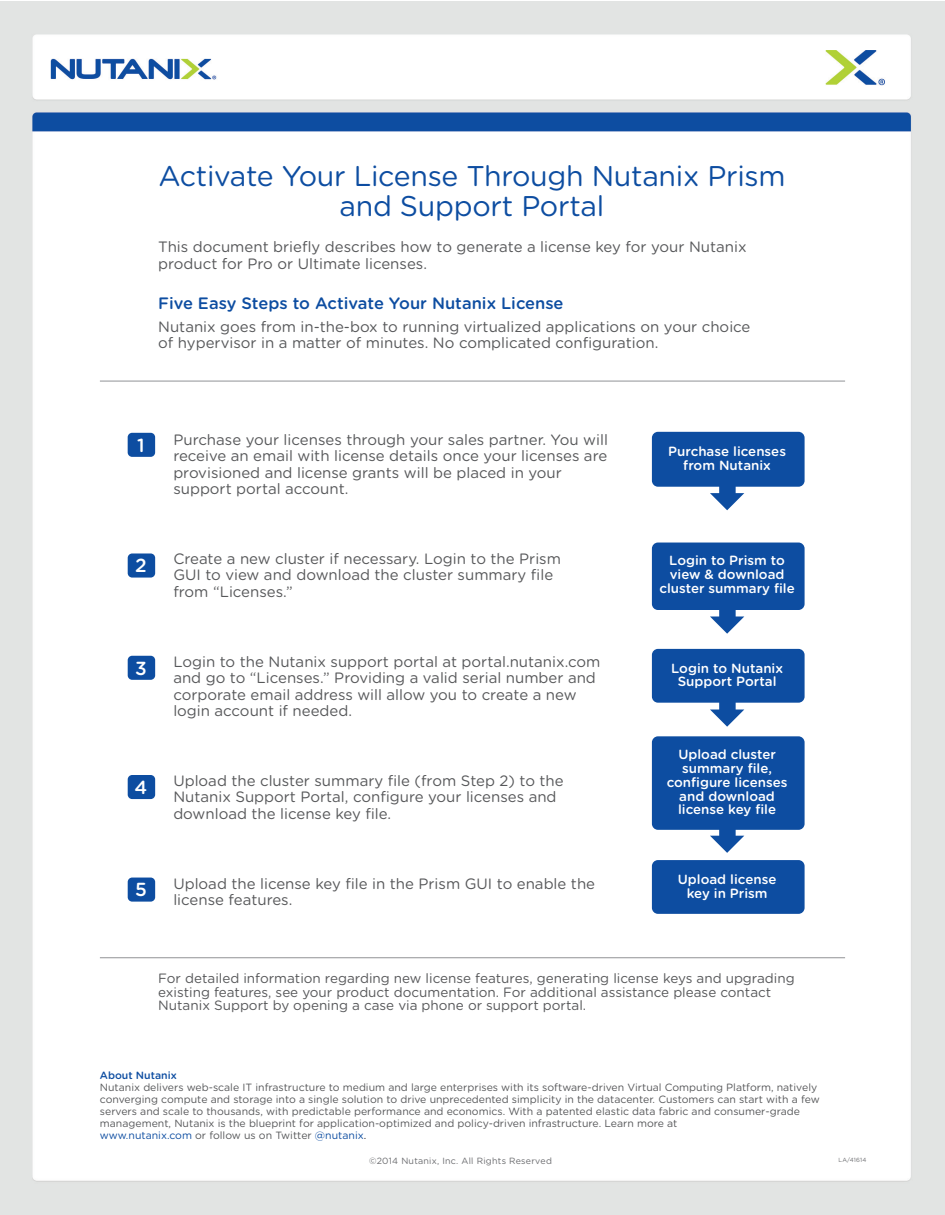
<style>
.page{position:relative;width:945px;height:1215px;background:#fff}
.page>*{position:absolute;margin:0;border:0;box-sizing:border-box;transform-origin:0 0}
.TitleSub{font:28.5px/30px "Gotham Rounded";letter-spacing:-.01em;color:#0d4da1;text-align:center}
.BodyTextBeforeBullet{font:500 18.9px "Gotham Rounded";color:#fff}
.BodyTextBeforeBullet-2{font:500 16.5px "Gotham Rounded";color:#0d4da1}
.BodyTextBeforeBullet-3{font:15px/16.5px "Gotham Rounded";color:#57585a}
.BodyTextBeforeBullet-4{font:13.5px/13.5px "Gotham Rounded";color:#57585a}
.t1{font:500 13.35px/13.8px "Gotham Rounded";color:#fff;text-align:center}
.t2{font:10.5px/12px "Gotham Rounded";color:#57585a}
.t3{font:500 10.5px "Gotham Rounded";color:#0d4da1}
.BodyTextBeforeBullet-5{font:9px "Gotham Rounded";color:#6c6d70}
.BodyTextBeforeBullet-6{font:6px "Gotham Rounded";color:#6c6d70}
.s1{color:#0d4da1}
.s2{color:#231f20}
</style>
<div class="page">
<img style="left:0;top:1px;width:945px;height:1214px">
<hr style="left:100px;top:381px;width:745px;height:1px;background:#919396">
<hr style="left:100px;top:957px;width:745px;height:1px;background:#919396">
<div style="left:128px;top:433px;width:27px;height:24px;background:#0d4da1;border-radius:4px"></div>
<div style="left:128px;top:553px;width:27px;height:25px;background:#0d4da1;border-radius:4px"></div>
<div style="left:128px;top:656px;width:27px;height:24px;background:#0d4da1;border-radius:4px"></div>
<div style="left:128px;top:775px;width:27px;height:24px;background:#0d4da1;border-radius:4px"></div>
<div style="left:128px;top:878px;width:27px;height:24px;background:#0d4da1;border-radius:4px"></div>
<svg style="left:710px;top:487px;width:34px;height:23px"></svg>
<svg style="left:710px;top:610px;width:34px;height:24px"></svg>
<svg style="left:710px;top:703px;width:34px;height:24px"></svg>
<svg style="left:710px;top:830px;width:34px;height:23px"></svg>
<div style="left:652px;top:432px;width:153px;height:55px;background:#0d4da1;border-radius:6px"></div>
<div style="left:652px;top:543px;width:153px;height:67px;background:#0d4da1;border-radius:6px"></div>
<div style="left:652px;top:649px;width:153px;height:54px;background:#0d4da1;border-radius:6px"></div>
<div style="left:652px;top:736px;width:153px;height:94px;background:#0d4da1;border-radius:6px"></div>
<div style="left:652px;top:860px;width:153px;height:54px;background:#0d4da1;border-radius:6px"></div>
<p class="TitleSub" style="left:158px;top:160px;width:629px">Activate Your License Through Nutanix Prism and Support Portal</p>
<p class="BodyTextBeforeBullet-3" style="left:158px;top:238px;width:590px">This document briefly describes how to generate a license key for your Nutanix product for Pro or Ultimate licenses.</p>
<p class="BodyTextBeforeBullet-2" style="left:158px;top:291px;width:407px">Five Easy Steps to Activate Your Nutanix License</p>
<p class="BodyTextBeforeBullet-3" style="left:158px;top:318px;width:594px">Nutanix goes from in-the-box to running virtualized applications on your choice of hypervisor in a matter of minutes. No complicated configuration.</p>
<p class="BodyTextBeforeBullet" style="left:137px;top:431px;width:9px">1</p>
<p class="BodyTextBeforeBullet-3" style="left:173px;top:430px;width:436px">Purchase your licenses through your sales partner. You will receive an email with license details once your licenses are provisioned and license grants will be placed in your support portal account.</p>
<p class="t1" style="left:668px;top:444px;width:119px">Purchase licenses from Nutanix</p>
<p class="BodyTextBeforeBullet" style="left:135px;top:552px;width:13px">2</p>
<p class="BodyTextBeforeBullet-3" style="left:173px;top:550px;width:389px">Create a new cluster if necessary. Login to the Prism<br>GUI to view and download the cluster summary file from “Licenses.”</p>
<p class="t1" style="left:659px;top:553px;width:137px">Login to Prism to view &amp; download cluster summary file</p>
<p class="BodyTextBeforeBullet" style="left:135px;top:654px;width:13px">3</p>
<p class="BodyTextBeforeBullet-3" style="left:173px;top:652px;width:429px">Login to the Nutanix support portal at portal.nutanix.com and go to “Licenses.” Providing a valid serial number and corporate email address will allow you to create a new login account if needed.</p>
<p class="t1" style="left:671px;top:660px;width:113px">Login to Nutanix<br>Support Portal</p>
<p class="BodyTextBeforeBullet" style="left:135px;top:774px;width:14px">4</p>
<p class="BodyTextBeforeBullet-3" style="left:173px;top:772px;width:392px">Upload the cluster summary file (from Step 2) to the<br>Nutanix Support Portal, configure your licenses and download the license key file.</p>
<p class="t1" style="left:667px;top:747px;width:122px">Upload cluster summary file, configure licenses and download license key file</p>
<p class="BodyTextBeforeBullet" style="left:135px;top:876px;width:13px">5</p>
<p class="BodyTextBeforeBullet-3" style="left:173px;top:874px;width:423px">Upload the license key file in the Prism GUI to enable the license features.</p>
<p class="t1" style="left:678px;top:872px;width:100px">Upload license key in Prism</p>
<p class="BodyTextBeforeBullet-4" style="left:158px;top:971px;width:638px">For detailed information regarding new license features, generating license keys and upgrading existing features, see your product documentation. For additional assistance please contact<br>Nutanix Support by opening a case via phone or support portal.</p>
<p class="t3" style="left:100px;top:1068px;width:78px">About Nutanix</p>
<p class="t2" style="left:100px;top:1081px;width:721px">Nutanix delivers web-scale IT infrastructure to medium and large enterprises with its software-driven Virtual Computing Platform, natively converging compute and storage into a single solution to drive unprecedented simplicity in the datacenter. Customers can start with a few servers and scale to thousands, with predictable performance and economics. With a patented elastic data fabric and consumer-grade management, Nutanix is the blueprint for application-optimized and policy-driven infrastructure. Learn more at<br><span class="s1">www.nutanix.com</span> or follow us on Twitter <span class="s1">@nutanix</span><span class="s2">.</span></p>
<p class="BodyTextBeforeBullet-5" style="left:369px;top:1155px;width:185px">©2014 Nutanix, Inc. All Rights Reserved</p>
<p class="BodyTextBeforeBullet-6" style="left:839px;top:1156px;width:29px">LA/41614</p>
</div>
